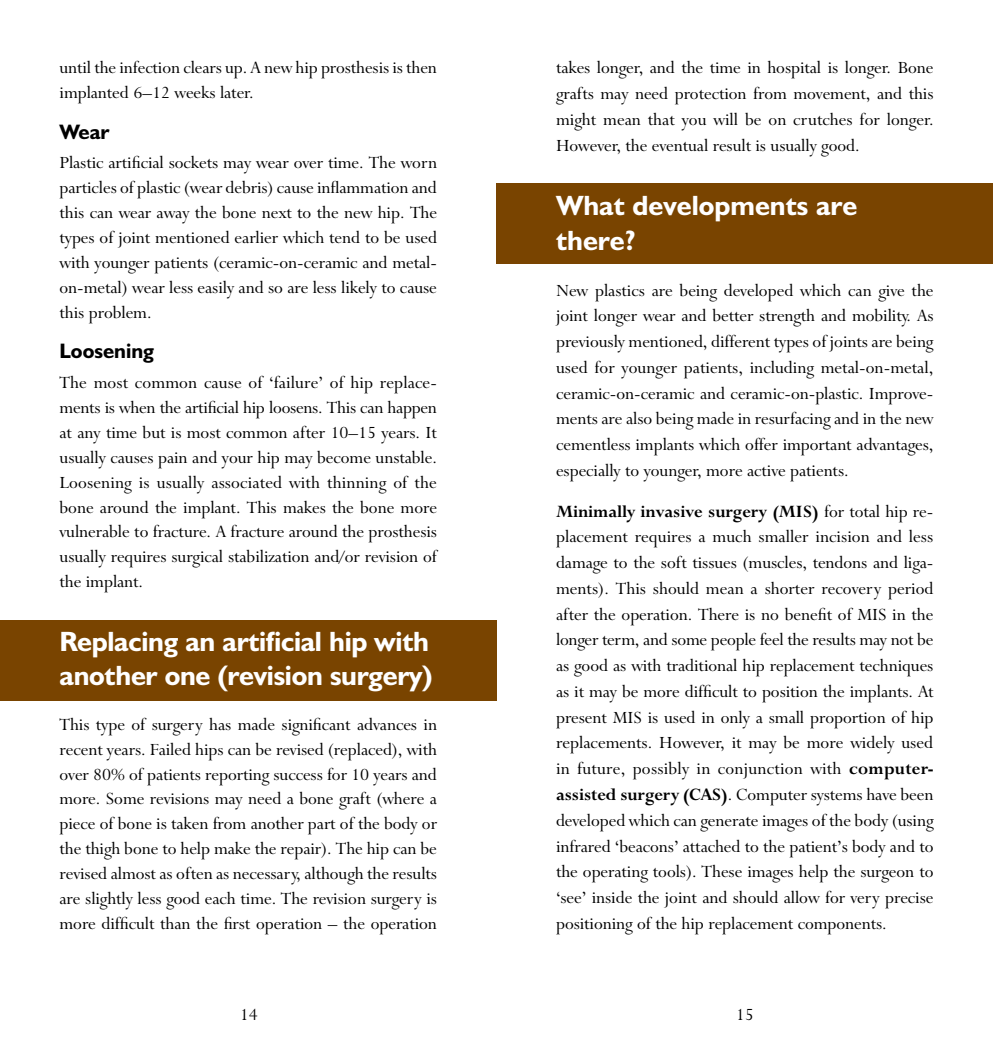
<style>
.page{position:relative;width:993px;height:1042px;background:#fff}
.page>*{position:absolute;margin:0;border:0;box-sizing:border-box;transform-origin:0 0}
.t1{font:700 28px/33.9px "Humanist 521 BT";letter-spacing:-.01em;color:#fff}
.t2{font:700 21px "Humanist 521 BT";color:#000}
.t3{font:19.25px/25.7px "Lapidary 333 BT";color:#000;text-align:justify}
.s1{font-weight:700}
</style>
<div class="page">
<div style="left:496px;top:183px;width:496px;height:81px;background:#794400"></div>
<div style="left:0;top:619px;width:496px;height:81px;background:#794400"></div>
<p class="t3" style="left:60px;top:55px;width:378px;line-height:24.8px">until the infection clears up. A new hip prosthesis is then implanted 6–12 weeks later.</p>
<p class="t2" style="left:60px;top:118px;width:52px">Wear</p>
<p class="t3" style="left:60px;top:151px;width:379px;line-height:24.8px">Plastic artificial sockets may wear over time. The worn particles of plastic (wear debris) cause inflammation and this can wear away the bone next to the new hip. The types of joint mentioned earlier which tend to be used with younger patients (ceramic-on-ceramic and metal&shy;on-metal) wear less easily and so are less likely to cause this problem.</p>
<p class="t2" style="left:60px;top:338px;width:96px">Loosening</p>
<p class="t3" style="left:60px;top:370px;width:379px;line-height:24.8px">The most common cause of ‘failure’ of hip replace&shy;ments is when the artificial hip loosens. This can happen at any time but is most common after 10–15 years. It usually causes pain and your hip may become unstable.<br>Loosening is usually associated with thinning of the bone around the implant. This makes the bone more vulnerable to fracture. A fracture around the prosthesis usually requires surgical stabilization and/or revision of the implant.</p>
<h1 class="t1" style="left:60px;top:624px;width:374px">Replacing an artificial hip with another one (revision surgery)</h1>
<p class="t3" style="left:60px;top:712px;width:379px;line-height:24.8px">This type of surgery has made significant advances in recent years. Failed hips can be revised (replaced), with over 80% of patients reporting success for 10 years and more. Some revisions may need a bone graft (where a piece of bone is taken from another part of the body or the thigh bone to help make the repair). The hip can be revised almost as often as necessary, although the results are slightly less good each time. The revision surgery is more difficult than the first operation – the operation</p>
<p class="t3" style="left:556px;top:55px;width:379px">takes longer, and the time in hospital is longer. Bone grafts may need protection from movement, and this might mean that you will be on crutches for longer.<br>However, the eventual result is usually good.</p>
<h1 class="t1" style="left:556px;top:188px;width:303px;line-height:34.8px">What developments are there?</h1>
<p class="t3" style="left:556px;top:277px;width:379px">New plastics are being developed which can give the joint longer wear and better strength and mobility. As previously mentioned, different types of joints are being used for younger patients, including metal-on-metal, ceramic-on-ceramic and ceramic-on-plastic. Improve&shy;ments are also being made in resurfacing and in the new cementless implants which offer important advantages, especially to younger, more active patients.</p>
<p class="t3" style="left:556px;top:498px;width:379px"><span class="s1">Minimally invasive surgery (MIS)</span> for total hip re&shy;placement requires a much smaller incision and less damage to the soft tissues (muscles, tendons and liga&shy;ments). This should mean a shorter recovery period after the operation. There is no benefit of MIS in the longer term, and some people feel the results may not be as good as with traditional hip replacement techniques as it may be more difficult to position the implants. At present MIS is used in only a small proportion of hip replacements. However, it may be more widely used in future, possibly in conjunction with <span class="s1">computer&shy;assisted surgery (CAS)</span>. Computer systems have been developed which can generate images of the body (using infrared ‘beacons’ attached to the patient’s body and to the operating tools). These images help the surgeon to ‘see’ inside the joint and should allow for very precise positioning of the hip replacement components.</p>
<p class="t3" style="left:240px;top:1001px;width:20px">14</p>
<p class="t3" style="left:735px;top:1001px;width:20px">15</p>
</div>
